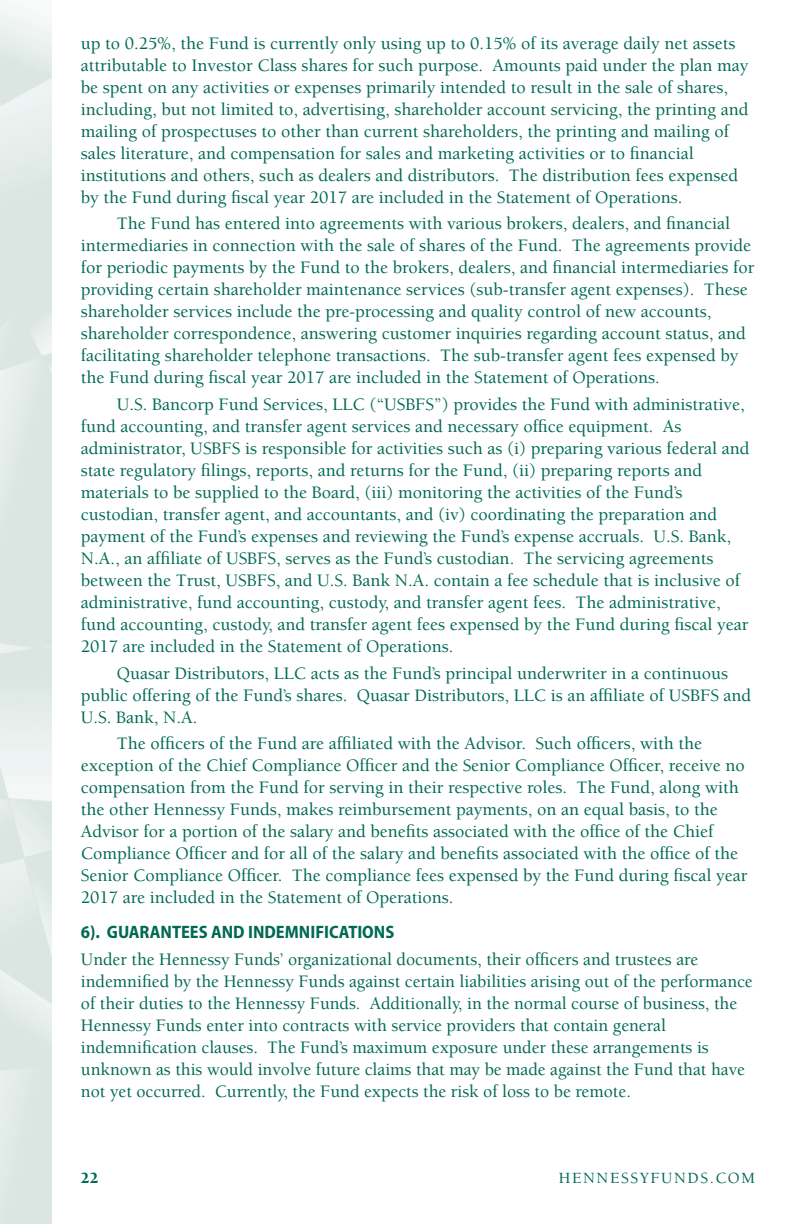
<style>
.page{position:relative;width:792px;height:1224px;background:#fff}
.page>*{position:absolute;margin:0;border:0;box-sizing:border-box;transform-origin:0 0}
.t1{font:500 18px/22px "Berkeley Std";color:#006954}
.t2{font:700 semi-condensed 18px "Myriad Pro";color:#006954}
.t3{font:500 16px "Berkeley Std";letter-spacing:.1em;color:#006954}
.t4{font:900 16px "Berkeley Std";color:#006954}
</style>
<div class="page">
<p class="t1" style="left:81px;top:34px;width:669px">up to 0.25%, the Fund is currently only using up to 0.15% of its average daily net assets attributable to Investor Class shares for such purpose. Amounts paid under the plan may be spent on any activities or expenses primarily intended to result in the sale of shares, including, but not limited to, advertising, shareholder account servicing, the printing and mailing of prospectuses to other than current shareholders, the printing and mailing of sales literature, and compensation for sales and marketing activities or to financial institutions and others, such as dealers and distributors. The distribution fees expensed by the Fund during fiscal year 2017 are included in the Statement of Operations.</p>
<p class="t1" style="left:81px;top:214px;width:675px;text-indent:36px">The Fund has entered into agreements with various brokers, dealers, and financial intermediaries in connection with the sale of shares of the Fund. The agreements provide for periodic payments by the Fund to the brokers, dealers, and financial intermediaries for providing certain shareholder maintenance services (sub-transfer agent expenses). These shareholder services include the pre-processing and quality control of new accounts, shareholder correspondence, answering customer inquiries regarding account status, and facilitating shareholder telephone transactions. The sub-transfer agent fees expensed by the Fund during fiscal year 2017 are included in the Statement of Operations.</p>
<p class="t1" style="left:81px;top:395px;width:670px;text-indent:36px">U.S. Bancorp Fund Services, LLC (“USBFS”) provides the Fund with administrative, fund accounting, and transfer agent services and necessary office equipment. As administrator, USBFS is responsible for activities such as (i) preparing various federal and state regulatory filings, reports, and returns for the Fund, (ii) preparing reports and materials to be supplied to the Board, (iii) monitoring the activities of the Fund’s custodian, transfer agent, and accountants, and (iv) coordinating the preparation and payment of the Fund’s expenses and reviewing the Fund’s expense accruals. U.S. Bank, N.A., an affiliate of USBFS, serves as the Fund’s custodian. The servicing agreements between the Trust, USBFS, and U.S. Bank N.A. contain a fee schedule that is inclusive of administrative, fund accounting, custody, and transfer agent fees. The administrative, fund accounting, custody, and transfer agent fees expensed by the Fund during fiscal year 2017 are included in the Statement of Operations.</p>
<p class="t1" style="left:81px;top:663px;width:672px;text-indent:36px">Quasar Distributors, LLC acts as the Fund’s principal underwriter in a continuous public offering of the Fund’s shares. Quasar Distributors, LLC is an affiliate of USBFS and<br>U.S. Bank, N.A.</p>
<p class="t1" style="left:81px;top:734px;width:668px;text-indent:36px">The officers of the Fund are affiliated with the Advisor. Such officers, with the exception of the Chief Compliance Officer and the Senior Compliance Officer, receive no compensation from the Fund for serving in their respective roles. The Fund, along with the other Hennessy Funds, makes reimbursement payments, on an equal basis, to the Advisor for a portion of the salary and benefits associated with the office of the Chief Compliance Officer and for all of the salary and benefits associated with the office of the Senior Compliance Officer. The compliance fees expensed by the Fund during fiscal year 2017 are included in the Statement of Operations.</p>
<p class="t2" style="left:81px;top:925px;width:315px">6). GUARANTEES AND INDEMNIFICATIONS</p>
<p class="t1" style="left:81px;top:950px;width:673px">Under the Hennessy Funds’ organizational documents, their officers and trustees are indemnified by the Hennessy Funds against certain liabilities arising out of the performance of their duties to the Hennessy Funds. Additionally, in the normal course of business, the Hennessy Funds enter into contracts with service providers that contain general indemnification clauses. The Fund’s maximum exposure under these arrangements is unknown as this would involve future claims that may be made against the Fund that have not yet occurred. Currently, the Fund expects the risk of loss to be remote.</p>
<p class="t4" style="left:81px;top:1172px;width:19px">22</p>
<p class="t3" style="left:559px;top:1172px;width:198px">HENNESSYFUNDS.COM</p>
</div>
